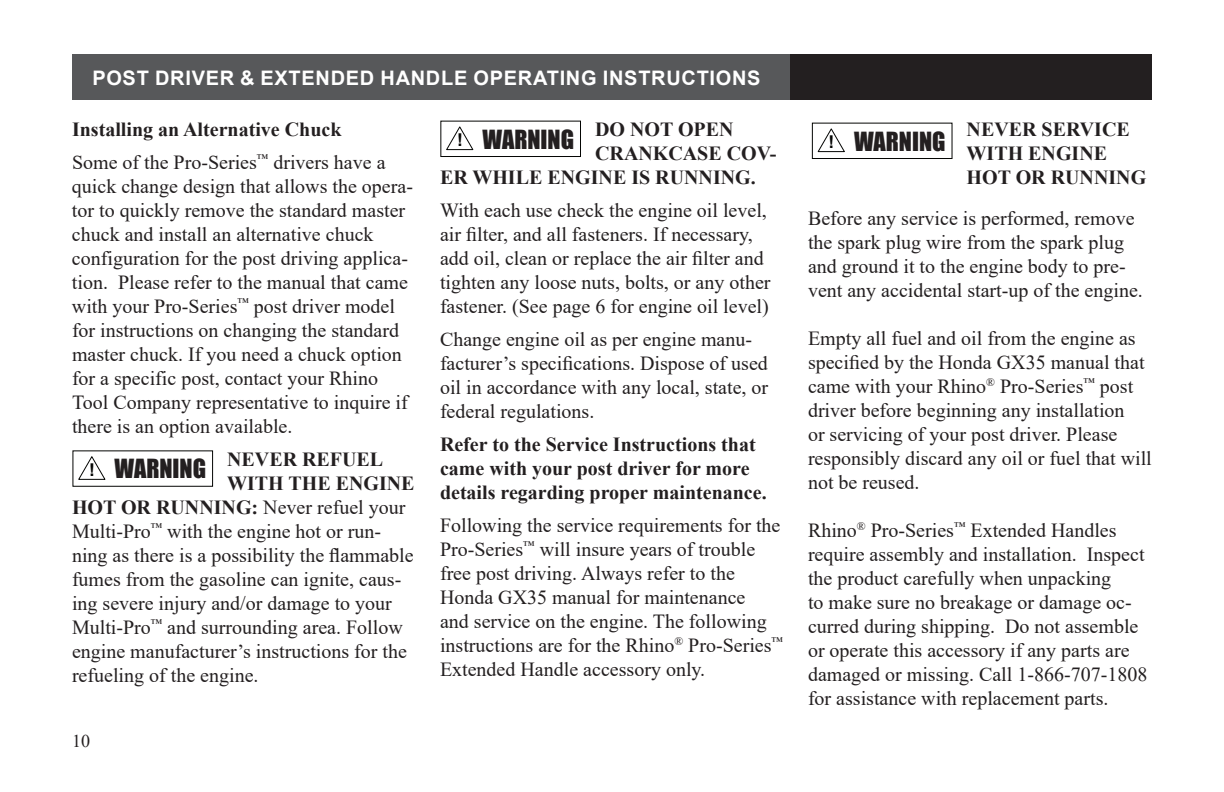
<style>
.page{position:relative;width:1224px;height:792px;background:#fff}
.page>*{position:absolute;margin:0;border:0;box-sizing:border-box;transform-origin:0 0}
.t1{font:24.2px "Impact";color:#231f20}
.t2{font:20px/24px "Times New Roman";color:#231f20}
.t3{font:700 20px/24px "Times New Roman";color:#231f20}
.t4{font:700 20px "Arial";letter-spacing:.035em;color:#fff}
.t5{font:18px "Times New Roman";color:#231f20}
.s1{font-weight:700}
.s2{font-family:"Arial";font-weight:700;font-size:17.6px;color:#040503}
</style>
<div class="page">
<svg style="left:78px;top:456px;width:28px;height:24px"></svg>
<div style="left:72px;top:450px;width:141px;height:37px;border:1px solid #040503"></div>
<svg style="left:446px;top:126px;width:28px;height:25px"></svg>
<div style="left:440px;top:121px;width:141px;height:36px;border:1px solid #040503"></div>
<svg style="left:817px;top:128px;width:28px;height:25px"></svg>
<div style="left:812px;top:123px;width:141px;height:36px;border:1px solid #040503"></div>
<div style="left:784px;top:55px;width:368px;height:45px;background:#231f20"></div>
<div style="left:72px;top:55px;width:718px;height:45px;background:#57585a"></div>
<p class="t4" style="left:92px;top:64px;width:670px">POST DRIVER &amp; EXTENDED HANDLE OPERATING INSTRUCTIONS</p>
<p class="t2" style="left:72px;top:112px;width:315px;line-height:33px"><span class="s1">Installing an Alternative Chuck<br></span>Some of the Pro-Series<sup>™</sup> drivers have a</p>
<p class="t2" style="left:72px;top:174px;width:342px">quick change design that allows the opera&shy;tor to quickly remove the standard master chuck and install an alternative chuck configuration for the post driving applica&shy;tion. Please refer to the manual that came with your Pro-Series<sup>™</sup> post driver model for instructions on changing the standard master chuck. If you need a chuck option for a specific post, contact your Rhino Tool Company representative to inquire if there is an option available.</p>
<p class="t3" style="left:227px;top:447px;width:158px">NEVER REFUEL</p>
<p class="t3" style="left:227px;top:471px;width:189px">WITH THE ENGINE</p>
<p class="t2" style="left:72px;top:495px;width:335px"><span class="s1">HOT OR RUNNING:</span> Never refuel your</p>
<p class="t2" style="left:72px;top:519px;width:311px">Multi-Pro<sup>™</sup> with the engine hot or run-</p>
<p class="t2" style="left:72px;top:543px;width:343px">ning as there is a possibility the flammable</p>
<p class="t2" style="left:72px;top:567px;width:331px">fumes from the gasoline can ignite, caus-</p>
<p class="t2" style="left:72px;top:591px;width:321px">ing severe injury and/or damage to your</p>
<p class="t2" style="left:72px;top:615px;width:332px">Multi-Pro<sup>™</sup> and surrounding area. Follow</p>
<p class="t2" style="left:72px;top:639px;width:337px">engine manufacturer’s instructions for the</p>
<p class="t2" style="left:72px;top:663px;width:188px">refueling of the engine.</p>
<p class="t1" style="left:89px;top:450px;width:119px"><span class="s2">!</span> WARNING</p>
<p class="t1" style="left:89px;top:594px;width:109px"><span class="s2">!</span> DANGER</p>
<p class="t5" style="left:72px;top:728px;width:19px">10</p>
<p class="t3" style="left:595px;top:117px;width:140px">DO NOT OPEN</p>
<p class="t3" style="left:595px;top:141px;width:183px">CRANKCASE COV-</p>
<p class="t3" style="left:440px;top:165px;width:317px">ER WHILE ENGINE IS RUNNING.</p>
<p class="t2" style="left:440px;top:198px;width:332px">With each use check the engine oil level, air filter, and all fasteners. If necessary, add oil, clean or replace the air filter and tighten any loose nuts, bolts, or any other fastener. (See page 6 for engine oil level)</p>
<p class="t2" style="left:440px;top:327px;width:330px">Change engine oil as per engine manu&shy;facturer’s specifications. Dispose of used oil in accordance with any local, state, or federal regulations.</p>
<p class="t3" style="left:440px;top:432px;width:328px">Refer to the Service Instructions that came with your post driver for more details regarding proper maintenance.</p>
<p class="t2" style="left:440px;top:513px;width:345px">Following the service requirements for the Pro-Series<sup>™</sup> will insure years of trouble free post driving. Always refer to the Honda GX35 manual for maintenance<br>and service on the engine. The following instructions are for the Rhino<sup>®</sup> Pro-Series<sup>™ </sup>Extended Handle accessory only.</p>
<p class="t1" style="left:457px;top:120px;width:119px"><span class="s2">!</span> WARNING</p>
<p class="t1" style="left:457px;top:265px;width:109px"><span class="s2">!</span> DANGER</p>
<p class="t1" style="left:457px;top:409px;width:111px"><span class="s2">!</span> CAUTION</p>
<p class="t1" style="left:456px;top:553px;width:111px">IMPORTANT</p>
<p class="t3" style="left:967px;top:117px;width:181px">NEVER SERVICE<br>WITH ENGINE<br>HOT OR RUNNING</p>
<p class="t2" style="left:808px;top:205px;width:336px">Before any service is performed, remove the spark plug wire from the spark plug and ground it to the engine body to pre&shy;vent any accidental start-up of the engine.</p>
<p class="t2" style="left:808px;top:325px;width:345px">Empty all fuel and oil from the engine as specified by the Honda GX35 manual that came with your Rhino<sup>®</sup> Pro-Series<sup>™</sup> post driver before beginning any installation<br>or servicing of your post driver. Please responsibly discard any oil or fuel that will not be reused.</p>
<p class="t2" style="left:808px;top:517px;width:341px">Rhino<sup>®</sup> Pro-Series<sup>™</sup> Extended Handles require assembly and installation. Inspect the product carefully when unpacking<br>to make sure no breakage or damage oc&shy;curred during shipping. Do not assemble or operate this accessory if any parts are damaged or missing. Call 1-866-707-1808 for assistance with replacement parts.</p>
<p class="t1" style="left:829px;top:122px;width:119px"><span class="s2">!</span> WARNING</p>
<p class="t1" style="left:829px;top:267px;width:109px"><span class="s2">!</span> DANGER</p>
<p class="t1" style="left:829px;top:411px;width:111px"><span class="s2">!</span> CAUTION</p>
<p class="t1" style="left:827px;top:555px;width:111px">IMPORTANT</p>
</div>
